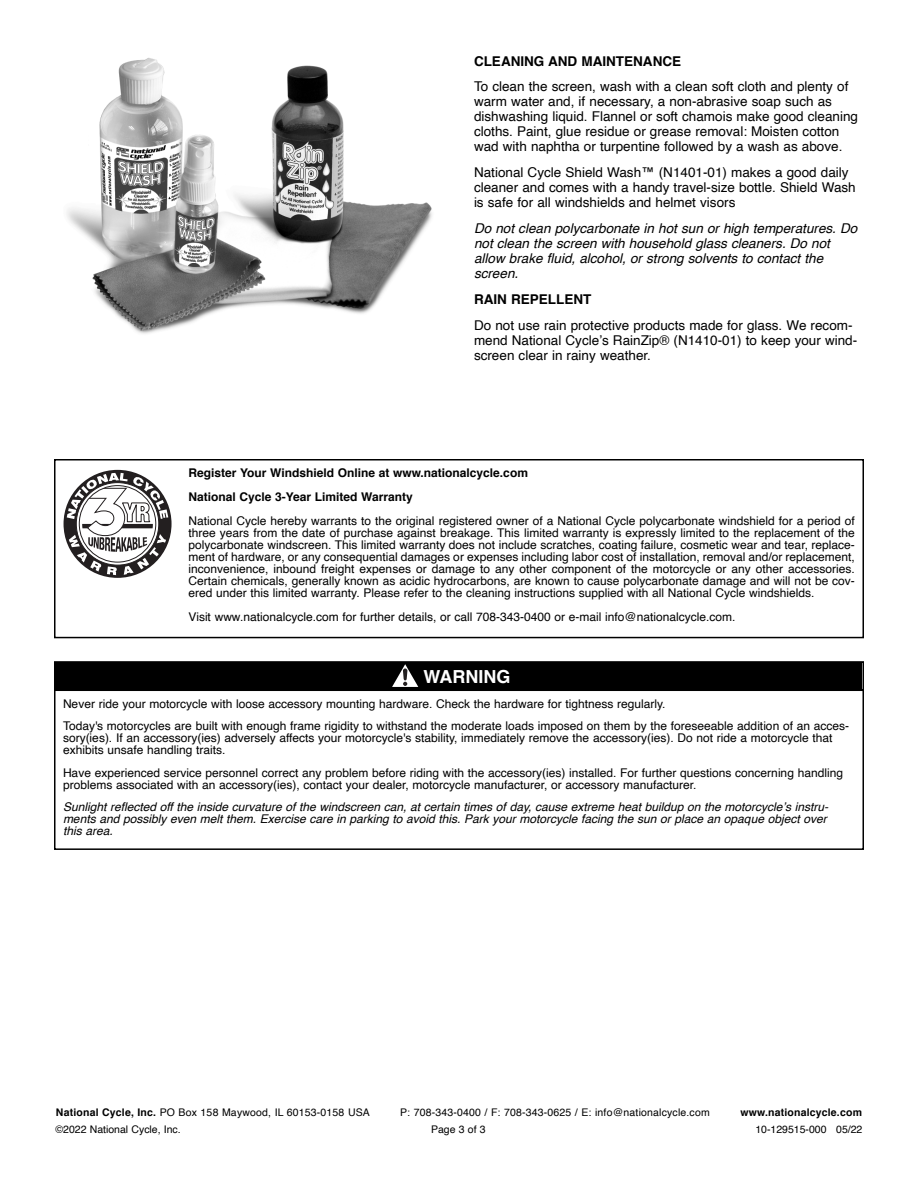
<style>
.page{position:relative;width:918px;height:1188px;background:#fff}
.page>*{position:absolute;margin:0;border:0;box-sizing:border-box;transform-origin:0 0}
.t1{font:700 18px "Helvetica";color:#fff}
.t2{font:13.5px/15px "Helvetica";color:#000}
.t3{font:italic 13.5px/15px "Helvetica";color:#000}
.t4{font:700 13.5px "Helvetica";color:#000}
.t5{font:12px/12px "Helvetica";color:#000}
.t6{font:italic 12px/12px "Helvetica";color:#000}
.t7{font:700 12px/24px "Helvetica";color:#000}
.t8{font:10.5px "Helvetica";letter-spacing:.015em;color:#000}
.t9{font:700 10.5px "Helvetica";letter-spacing:.015em;color:#000}
.s1{font-weight:700}
</style>
<div class="page">
<div style="left:54px;top:459px;width:810px;height:179px;border:2px solid #000"></div>
<div style="left:54px;top:690px;width:810px;height:160px;border:2px solid #000"></div>
<img style="left:67px;top:58px;width:365px;height:276px">
<div style="left:56px;top:663px;width:806px;height:26px;background:#000"></div>
<div style="left:54px;top:661px;width:810px;height:29px;border:2px solid #000"></div>
<div style="left:391px;top:664px;width:28px;height:24px;background:#000"></div>
<svg style="left:392px;top:664px;width:26px;height:23px"></svg>
<div style="left:64px;top:470px;width:108px;height:108px;background:#231f20;border-radius:50%"></div>
<svg style="left:67px;top:473px;width:101px;height:102px"></svg>
<div style="left:79px;top:485px;width:77px;height:77px;border:1px solid #231f20;border-radius:50%"></div>
<div style="left:76px;top:482px;width:83px;height:83px;border:1px solid #231f20;border-radius:50%"></div>
<p class="t4" style="left:474px;top:55px;width:209px">CLEANING AND MAINTENANCE</p>
<p class="t2" style="left:474px;top:80px;width:386px">To clean the screen, wash with a clean soft cloth and plenty of warm water and, if necessary, a non-abrasive soap such as dishwashing liquid. Flannel or soft chamois make good cleaning cloths. Paint, glue residue or grease removal: Moisten cotton wad with naphtha or turpentine followed by a wash as above.</p>
<p class="t2" style="left:474px;top:166px;width:383px">National Cycle Shield Wash™ (N1401-01) makes a good daily cleaner and comes with a handy travel-size bottle. Shield Wash is safe for all windshields and helmet visors</p>
<p class="t3" style="left:474px;top:222px;width:385px">Do not clean polycarbonate in hot sun or high temperatures. Do not clean the screen with household glass cleaners. Do not allow brake fluid, alcohol, or strong solvents to contact the screen.</p>
<p class="t4" style="left:474px;top:293px;width:119px">RAIN REPELLENT</p>
<p class="t2" style="left:474px;top:318px;width:385px">Do not use rain protective products made for glass. We recom&shy;mend National Cycle’s RainZip® (N1410-01) to keep your wind&shy;screen clear in rainy weather.</p>
<p class="t7" style="left:189px;top:462px;width:341px">Register Your Windshield Online at www.nationalcycle.com<br>National Cycle 3-Year Limited Warranty</p>
<p class="t5" style="left:189px;top:516px;width:668px;text-align:justify">National Cycle hereby warrants to the original registered owner of a National Cycle polycarbonate windshield for a period of three years from the date of purchase against breakage. This limited warranty is expressly limited to the replacement of the polycarbonate windscreen. This limited warranty does not include scratches, coating failure, cosmetic wear and tear, replace&shy;ment of hardware, or any consequential damages or expenses including labor cost of installation, removal and/or replacement, inconvenience, inbound freight expenses or damage to any other component of the motorcycle or any other accessories.<br>Certain chemicals, generally known as acidic hydrocarbons, are known to cause polycarbonate damage and will not be cov&shy;ered under this limited warranty. Please refer to the cleaning instructions supplied with all National Cycle windshields.</p>
<p class="t5" style="left:189px;top:612px;width:548px">Visit www.nationalcycle.com for further details, or call 708-343-0400 or e-mail info@nationalcycle.com.</p>
<h1 class="t1" style="left:424px;top:669px;width:88px">WARNING</h1>
<p class="t5" style="left:63px;top:693px;width:788px;line-height:22.5px">Never ride your motorcycle with loose accessory mounting hardware. Check the hardware for tightness regularly.<br>Today's motorcycles are built with enough frame rigidity to withstand the moderate loads imposed on them by the foreseeable addition of an acces-</p>
<p class="t5" style="left:63px;top:733px;width:771px">sory(ies). If an accessory(ies) adversely affects your motorcycle's stability, immediately remove the accessory(ies). Do not ride a motorcycle that exhibits unsafe handling traits.</p>
<p class="t5" style="left:63px;top:767px;width:782px">Have experienced service personnel correct any problem before riding with the accessory(ies) installed. For further questions concerning handling problems associated with an accessory(ies), contact your dealer, motorcycle manufacturer, or accessory manufacturer.</p>
<p class="t6" style="left:63px;top:802px;width:767px">Sunlight reflected off the inside curvature of the windscreen can, at certain times of day, cause extreme heat buildup on the motorcycle’s instru&shy;ments and possibly even melt them. Exercise care in parking to avoid this. Park your motorcycle facing the sun or place an opaque object over this area.</p>
<p class="t8" style="left:56px;top:1108px;width:315px"><span class="s1">National Cycle, Inc.</span> PO Box 158 Maywood, IL 60153-0158 USA</p>
<p class="t8" style="left:400px;top:1108px;width:311px">P: 708-343-0400 / F: 708-343-0625 / E: info@nationalcycle.com</p>
<p class="t9" style="left:740px;top:1108px;width:123px">www.nationalcycle.com</p>
<p class="t8" style="left:55px;top:1125px;width:127px">©2022 National Cycle, Inc.</p>
<p class="t8" style="left:431px;top:1125px;width:56px">Page 3 of 3</p>
<p class="t8" style="left:755px;top:1125px;width:109px">10-129515-000 05/22</p>
</div>
